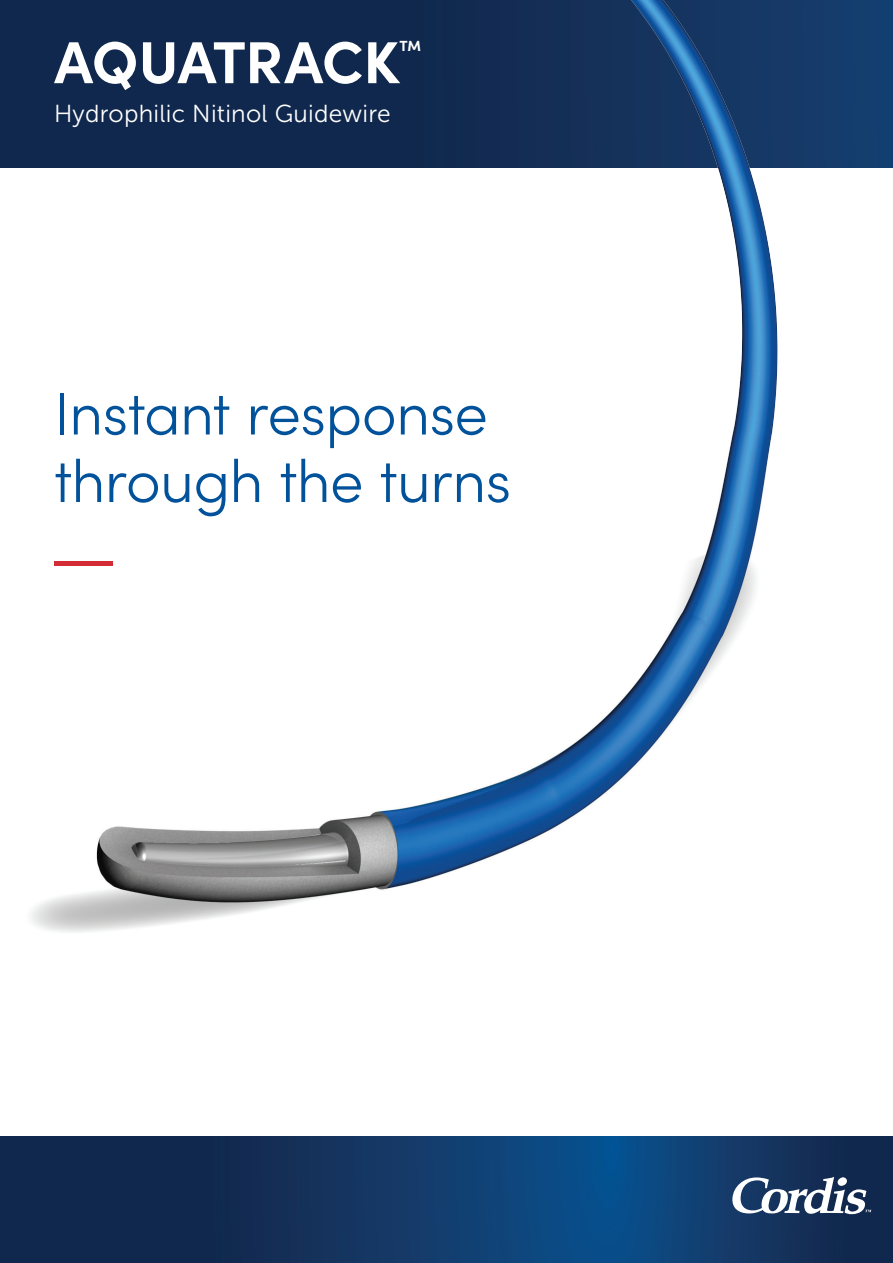
<style>
.page{position:relative;width:893px;height:1263px;background:#fff}
.page>*{position:absolute;margin:0;border:0;box-sizing:border-box;transform-origin:0 0}
.t1{font:300 60px/67.5px "Sofia Pro";letter-spacing:-.015em;color:#01529a}
.t2{font:700 59.4px "Sofia Pro";letter-spacing:-.015em;color:#fff}
.t3{font:24.45px "Museo Sans 300";letter-spacing:.01em;color:#fff}
.t4{font:700 14.7px "Sofia Pro";color:#fff}
</style>
<div class="page">
<img style="left:0;top:0;width:893px;height:167px">
<img style="left:8px;top:0;width:807px;height:932px">
<img style="left:0;top:1136px;width:893px;height:127px">
<div style="left:54px;top:561px;width:59px;height:5px;background:#d32c34"></div>
<svg style="left:732px;top:1177px;width:139px;height:37px"></svg>
<p class="t2" style="left:54px;top:17px;width:347px">AQUATRACK</p>
<p class="t4" style="left:399px;top:34px;width:23px">TM</p>
<p class="t3" style="left:54px;top:100px;width:338px">Hydrophilic Nitinol Guidewire</p>
<p class="t1" style="left:54px;top:376px;width:459px">Instant response through the turns</p>
</div>
